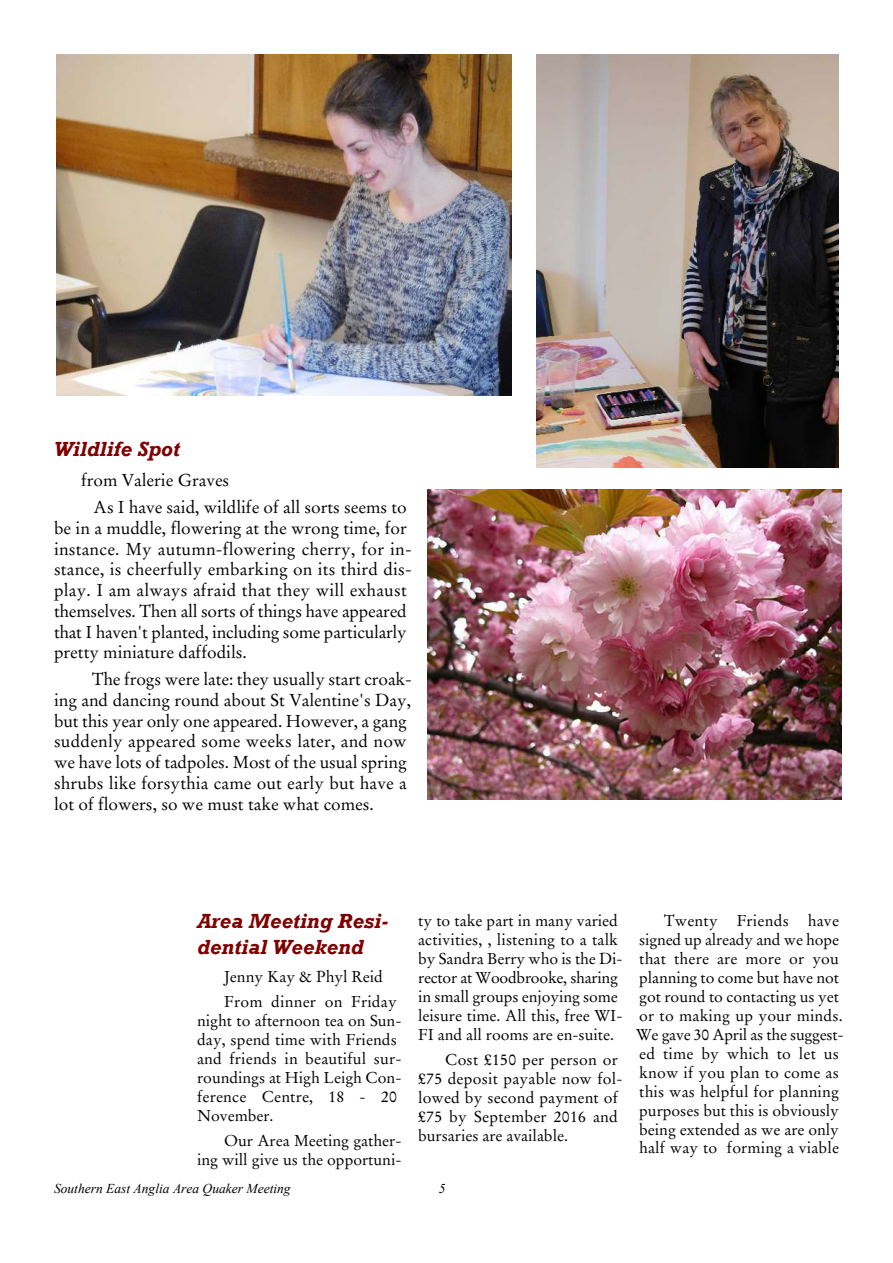
<style>
.page{position:relative;width:893px;height:1263px;background:#fff}
.page>*{position:absolute;margin:0;border:0;box-sizing:border-box;transform-origin:0 0}
.t1{font:italic 700 21px/25.7px "Rockwell";color:#800000}
.t2{font:17.25px/20.7px "Stempel Garamond";color:#000}
.t3{font:15.75px/18.9px "Stempel Garamond";color:#000}
.t4{font:italic 13.5px "Times New Roman";color:#000}
</style>
<div class="page">
<img style="left:56px;top:54px;width:456px;height:342px">
<img style="left:536px;top:54px;width:302px;height:413px">
<img style="left:428px;top:489px;width:413px;height:311px">
<h1 class="t1" style="left:54px;top:438px;width:127px">Wildlife Spot</h1>
<p class="t2" style="left:94px;top:469px;width:315px;line-height:26.7px;text-indent:-13px">from Valerie Graves<br>As I have said, wildlife of all sorts seems to</p>
<p class="t2" style="left:54px;top:519px;width:359px">be in a muddle, flowering at the wrong time, for instance. My autumn-flowering cherry, for in&shy;stance, is cheerfully embarking on its third dis&shy;play. I am always afraid that they will exhaust themselves. Then all sorts of things have appeared that I haven't planted, including some particularly pretty miniature daffodils.</p>
<p class="t2" style="left:54px;top:670px;width:359px;text-indent:38px">The frogs were late: they usually start croak&shy;ing and dancing round about St Valentine's Day, but this year only one appeared. However, a gang suddenly appeared some weeks later, and now we have lots of tadpoles. Most of the usual spring shrubs like forsythia came out early but have a lot of flowers, so we must take what comes.</p>
<h1 class="t1" style="left:197px;top:910px;width:193px">Area Meeting Resi&shy;dential Weekend</h1>
<p class="t3" style="left:224px;top:966px;width:174px;line-height:24.9px">Jenny Kay &amp; Phyl Reid<br>From dinner on Friday</p>
<p class="t3" style="left:197px;top:1013px;width:206px">night to afternoon tea on Sun&shy;day, spend time with Friends and friends in beautiful sur&shy;roundings at High Leigh Con&shy;ference Centre, 18 - 20<br>November.</p>
<p class="t3" style="left:197px;top:1132px;width:206px;text-align:right">Our Area Meeting gather-<br>ing will give us the opportuni-</p>
<p class="t3" style="left:418px;top:912px;width:206px">ty to take part in many varied activities, , listening to a talk by Sandra Berry who is the Di&shy;rector at Woodbrooke, sharing in small groups enjoying some leisure time. All this, free WI-<br>FI and all rooms are en-suite.</p>
<p class="t3" style="left:418px;top:1051px;width:206px;text-indent:27px">Cost £150 per person or £75 deposit payable now fol&shy;lowed by second payment of £75 by September 2016 and bursaries are available.</p>
<p class="t4" style="left:54px;top:1183px;width:238px">Southern East Anglia Area Quaker Meeting</p>
<p class="t4" style="left:439px;top:1183px;width:8px">5</p>
<p class="t3" style="left:636px;top:912px;width:209px;text-indent:28px">Twenty Friends have signed up already and we hope that there are more or you planning to come but have not got round to contacting us yet or to making up your minds.<br>We gave 30 April as the suggest&shy;ed time by which to let us know if you plan to come as this was helpful for planning purposes but this is obviously being extended as we are only half way to forming a viable</p>
</div>
